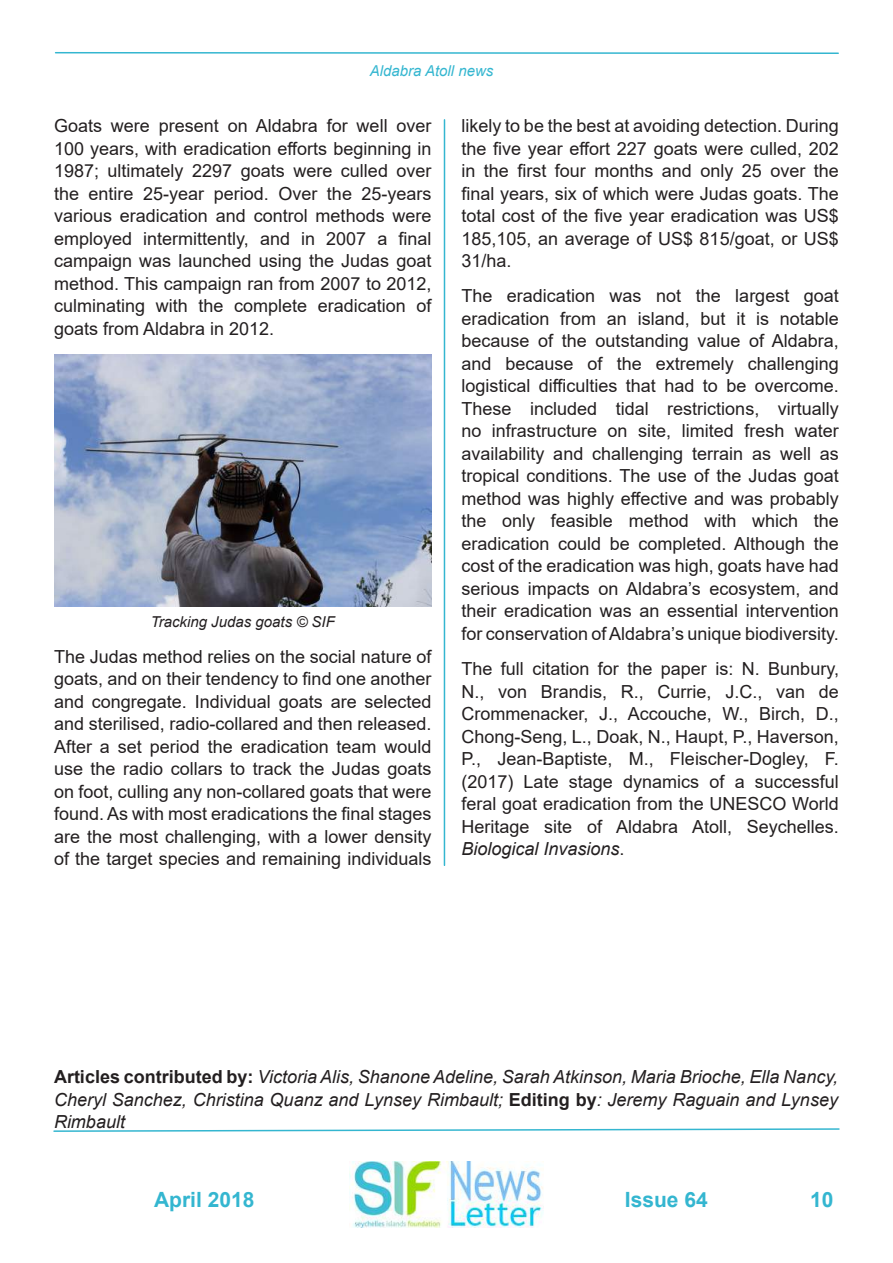
<style>
.page{position:relative;width:893px;height:1263px;background:#fff}
.page>*{position:absolute;margin:0;border:0;box-sizing:border-box;transform-origin:0 0}
.t1{font:700 21px "Arial";color:#34b6d0}
.t2{font:18px/22.5px "Arial";color:#231f20;text-align:justify}
.t3{font:italic 18px/22.5px "Arial";color:#231f20;text-align:justify}
.t4{font:italic 15px "Arial";color:#231f20}
.t5{font:italic 15px "Arial";color:#34b6d0}
.s1{font-style:italic}
.s2{font-weight:700;font-style:normal}
</style>
<div class="page">
<svg style="left:53px;top:1128px;width:787px;height:4px"></svg>
<img style="left:349px;top:1162px;width:194px;height:65px">
<svg style="left:54px;top:52px;width:785px;height:2px"></svg>
<hr style="left:444px;top:120px;width:1px;height:745px;background:#34b6d0">
<img style="left:54px;top:354px;width:378px;height:252px">
<p class="t5" style="left:370px;top:61px;width:125px">Aldabra Atoll news</p>
<p class="t2" style="left:54px;top:114px;width:379px">Goats were present on Aldabra for well over 100 years, with eradication efforts beginning in 1987; ultimately 2297 goats were culled over the entire 25-year period. Over the 25-years various eradication and control methods were employed intermittently, and in 2007 a final campaign was launched using the Judas goat method. This campaign ran from 2007 to 2012, culminating with the complete eradication of goats from Aldabra in 2012.</p>
<p class="t4" style="left:151px;top:612px;width:186px">Tracking Judas goats © SIF</p>
<p class="t2" style="left:54px;top:645px;width:379px">The Judas method relies on the social nature of goats, and on their tendency to find one another and congregate. Individual goats are selected and sterilised, radio-collared and then released.<br>After a set period the eradication team would use the radio collars to track the Judas goats on foot, culling any non-collared goats that were found. As with most eradications the final stages are the most challenging, with a lower density of the target species and remaining individuals</p>
<p class="t2" style="left:461px;top:114px;width:379px">likely to be the best at avoiding detection. During the five year effort 227 goats were culled, 202 in the first four months and only 25 over the final years, six of which were Judas goats. The total cost of the five year eradication was US$ 185,105, an average of US$ 815/goat, or US$ 31/ha.</p>
<p class="t2" style="left:461px;top:285px;width:379px">The eradication was not the largest goat eradication from an island, but it is notable because of the outstanding value of Aldabra, and because of the extremely challenging logistical difficulties that had to be overcome.<br>These included tidal restrictions, virtually no infrastructure on site, limited fresh water availability and challenging terrain as well as tropical conditions. The use of the Judas goat method was highly effective and was probably the only feasible method with which the eradication could be completed. Although the cost of the eradication was high, goats have had serious impacts on Aldabra’s ecosystem, and their eradication was an essential intervention for conservation of Aldabra’s unique biodiversity.</p>
<p class="t2" style="left:461px;top:657px;width:379px">The full citation for the paper is: N. Bunbury, N., von Brandis, R., Currie, J.C., van de Crommenacker, J., Accouche, W., Birch, D., Chong-Seng, L., Doak, N., Haupt, P., Haverson, P., Jean-Baptiste, M., Fleischer-Dogley, F. (2017) Late stage dynamics of a successful feral goat eradication from the UNESCO World Heritage site of Aldabra Atoll, Seychelles.<br><span class="s1">Biological Invasions</span>.</p>
<p class="t3" style="left:54px;top:1066px;width:785px"><span class="s2">Articles contributed by:</span> Victoria Alis, Shanone Adeline, Sarah Atkinson, Maria Brioche, Ella Nancy, Cheryl Sanchez, Christina Quanz and Lynsey Rimbault; <span class="s2">Editing by</span>: Jeremy Raguain and Lynsey Rimbault</p>
<p class="t1" style="left:154px;top:1185px;width:102px">April 2018</p>
<p class="t1" style="left:625px;top:1185px;width:84px">Issue 64</p>
<p class="t1" style="left:810px;top:1184px;width:25px">10</p>
</div>
